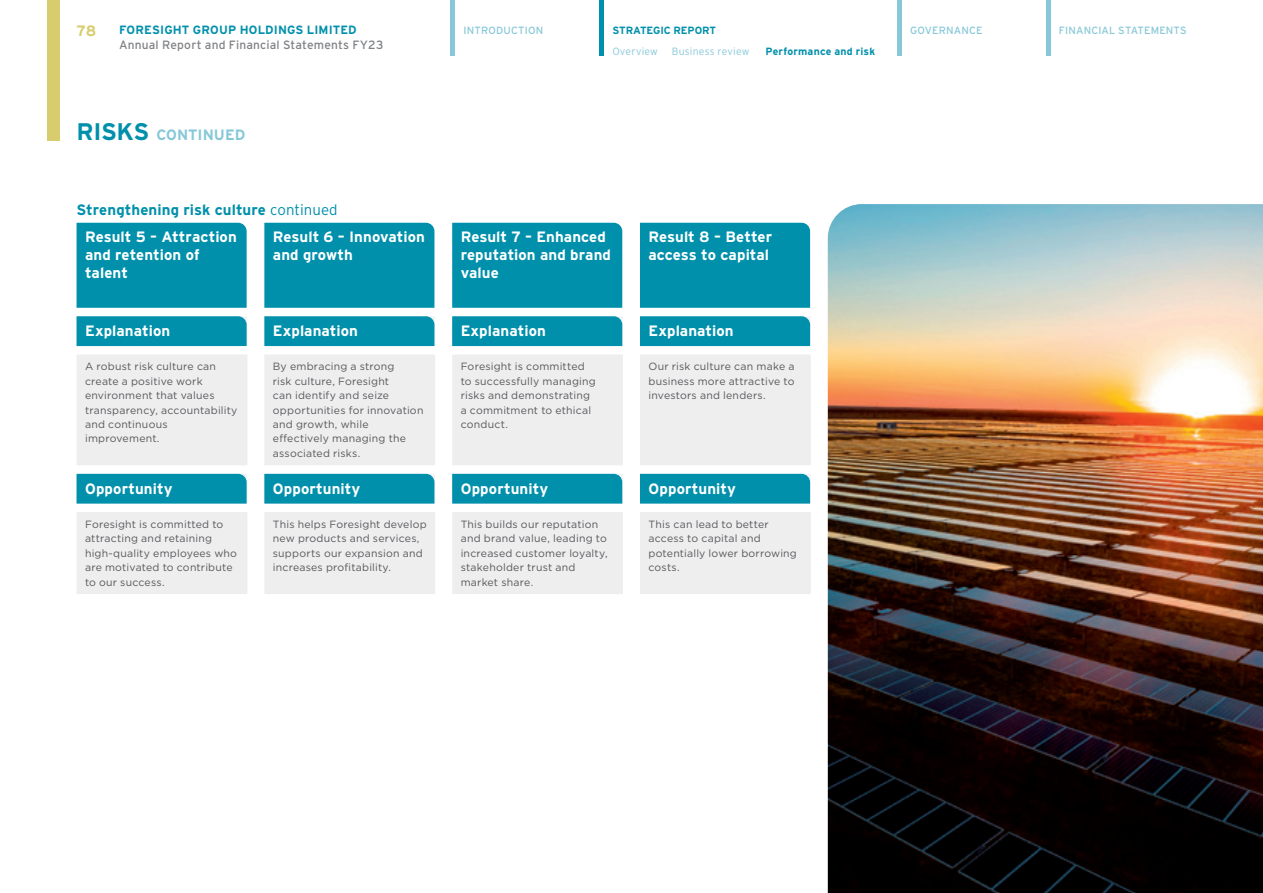
<style>
.page{position:relative;width:1263px;height:893px;background:#fff}
.page>*{position:absolute;margin:0;border:0;box-sizing:border-box;transform-origin:0 0}
.t1{font:700 15px/18px "Interstate";letter-spacing:.005em;color:#fff}
.t2{font:700 15px/27.2px "Interstate";letter-spacing:.005em;color:#0090ab}
.t3{font:700 15px "Interstate";color:#87c8d8}
.t4{font:700 15px "Interstate";color:#d7cd6e}
.t5{font:12px "Interstate";letter-spacing:.015em;color:#808285}
.t6{font:700 12px "Interstate";letter-spacing:.01em;color:#0090ab}
.t7{font:10.5px/14.4px "Gotham";letter-spacing:.02em;color:#57585a}
.t8{font:10.5px "Interstate";letter-spacing:.015em;color:#87c8d8}
.t9{font:300 10.5px "Interstate";letter-spacing:.015em;color:#87c8d8}
.t10{font:700 10.5px "Interstate";letter-spacing:.01em;color:#0090ab}
.t11{font:700 10.5px "Interstate";letter-spacing:-.01em;color:#0090ab}
.s1{font-size:24px;color:#0090ab}
.s2{font-weight:300}
.s3{color:#fff}
</style>
<div class="page">
<img style="left:828px;top:204px;width:435px;height:689px">
<div style="left:47px;top:0;width:13px;height:140px;background:#d7cd6e"></div>
<svg style="left:77px;top:355px;width:734px;height:239px;fill:#eeeeef"></svg>
<div style="left:77px;top:223px;width:170px;height:85px;background:#0090ab"></div>
<div style="left:264px;top:223px;width:170px;height:85px;background:#0090ab"></div>
<div style="left:77px;top:316px;width:170px;height:30px;background:#0090ab"></div>
<div style="left:264px;top:316px;width:170px;height:30px;background:#0090ab"></div>
<div style="left:77px;top:474px;width:170px;height:30px;background:#0090ab"></div>
<div style="left:264px;top:474px;width:170px;height:30px;background:#0090ab"></div>
<svg style="left:452px;top:223px;width:358px;height:281px;background:#7cc2d0"></svg>
<hr style="left:600px;top:0;width:4px;height:55px;background:#0090ab">
<hr style="left:451px;top:0;width:4px;height:55px;background:#87c8d8">
<hr style="left:897px;top:0;width:4px;height:55px;background:#87c8d8">
<hr style="left:1046px;top:0;width:4px;height:55px;background:#87c8d8">
<h1 class="t4" style="left:77px;top:22px;width:21px">78</h1>
<p class="t6" style="left:119px;top:23px;width:239px">FORESIGHT GROUP HOLDINGS LIMITED</p>
<p class="t5" style="left:119px;top:38px;width:266px">Annual Report and Financial Statements FY23</p>
<h1 class="t3" style="left:77px;top:127px;width:170px"><span class="s1">RISKS</span> CONTINUED</h1>
<p class="t8" style="left:463px;top:24px;width:81px">INTRODUCTION</p>
<p class="t11" style="left:612px;top:24px;width:105px">STRATEGIC REPORT</p>
<p class="t8" style="left:910px;top:24px;width:74px">GOVERNANCE</p>
<p class="t8" style="left:1059px;top:24px;width:129px">FINANCIAL STATEMENTS</p>
<p class="t9" style="left:612px;top:46px;width:47px">Overview</p>
<p class="t9" style="left:672px;top:46px;width:79px">Business review</p>
<p class="t10" style="left:765px;top:46px;width:111px">Performance and risk</p>
<h1 class="t2" style="left:85px;top:196px;width:254px;text-indent:-9px">Strengthening risk culture <span class="s2">continued<br></span><span class="s3">Result 5 – Attraction</span></h1>
<h1 class="t1" style="left:85px;top:245px;width:116px">and retention of talent</h1>
<h1 class="t1" style="left:273px;top:227px;width:154px">Result 6 – Innovation and growth</h1>
<h1 class="t1" style="left:461px;top:227px;width:152px">Result 7 – Enhanced reputation and brand value</h1>
<h1 class="t1" style="left:648px;top:227px;width:125px">Result 8 – Better access to capital</h1>
<h1 class="t1" style="left:85px;top:322px;width:87px">Explanation</h1>
<h1 class="t1" style="left:273px;top:322px;width:87px">Explanation</h1>
<h1 class="t1" style="left:461px;top:322px;width:87px">Explanation</h1>
<h1 class="t1" style="left:648px;top:322px;width:87px">Explanation</h1>
<p class="t7" style="left:85px;top:359px;width:154px">A robust risk culture can create a positive work environment that values transparency, accountability and continuous improvement.</p>
<p class="t7" style="left:273px;top:359px;width:152px">By embracing a strong<br>risk culture, Foresight<br>can identify and seize opportunities for innovation and growth, while effectively managing the associated risks.</p>
<p class="t7" style="left:461px;top:359px;width:137px">Foresight is committed to successfully managing risks and demonstrating a commitment to ethical conduct.</p>
<p class="t7" style="left:648px;top:359px;width:148px;text-align:justify">Our risk culture can make a business more attractive to investors and lenders.</p>
<h1 class="t1" style="left:85px;top:480px;width:89px">Opportunity</h1>
<h1 class="t1" style="left:273px;top:480px;width:89px">Opportunity</h1>
<h1 class="t1" style="left:461px;top:480px;width:89px">Opportunity</h1>
<h1 class="t1" style="left:648px;top:480px;width:89px">Opportunity</h1>
<p class="t7" style="left:85px;top:517px;width:153px">Foresight is committed to attracting and retaining high-quality employees who are motivated to contribute to our success.</p>
<p class="t7" style="left:273px;top:517px;width:155px">This helps Foresight develop new products and services, supports our expansion and increases profitability.</p>
<p class="t7" style="left:461px;top:517px;width:148px">This builds our reputation and brand value, leading to increased customer loyalty, stakeholder trust and market share.</p>
<p class="t7" style="left:648px;top:517px;width:150px">This can lead to better access to capital and potentially lower borrowing costs.</p>
</div>
